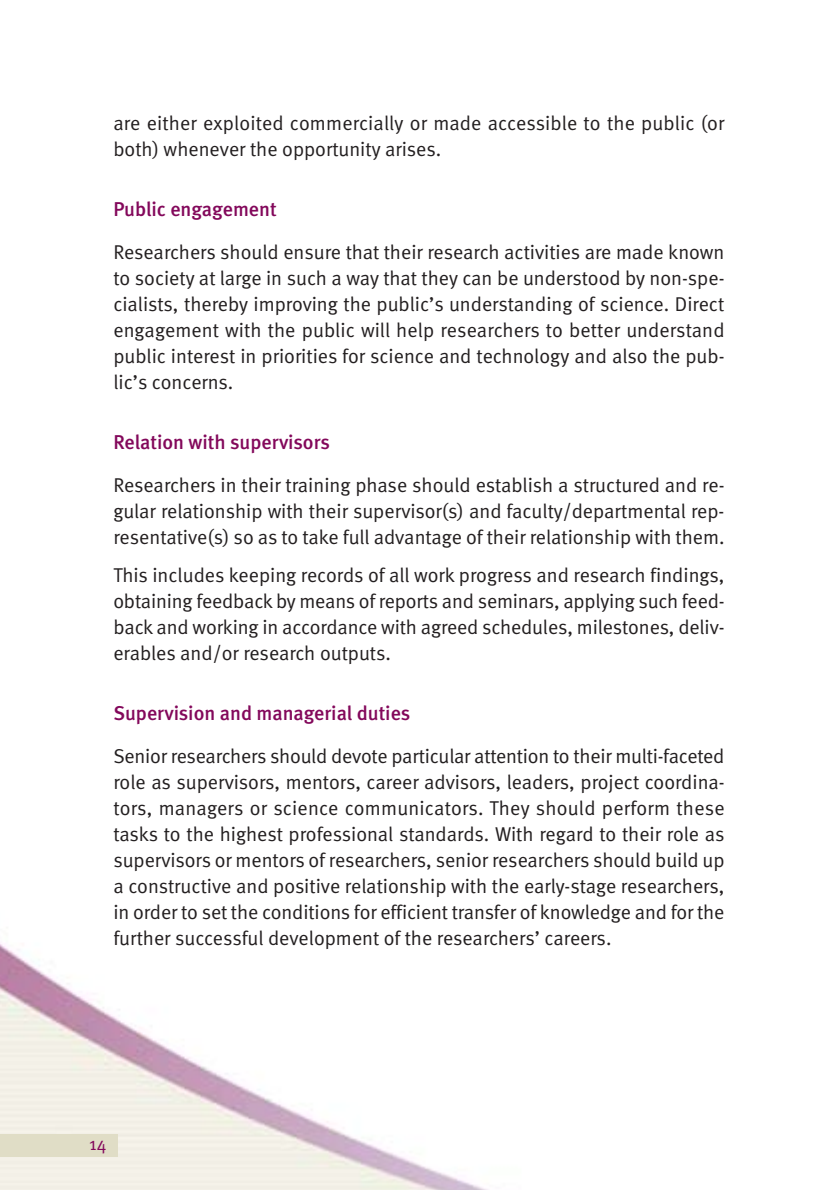
<style>
.page{position:relative;width:840px;height:1190px;background:#fff}
.page>*{position:absolute;margin:0;border:0;box-sizing:border-box;transform-origin:0 0}
.t1{font:20px/26px "Meta Normal";color:#231f20;text-align:justify}
.t2{font:500 20px "Meta";color:#83085b}
.t3{font:18px "Meta Normal";color:#83085b}
</style>
<div class="page">
<img style="left:0;top:943px;width:488px;height:247px">
<div style="left:0;top:1134px;width:117px;height:23px;background:#e0ddc6"></div>
<p class="t1" style="left:113px;top:112px;width:613px">are either exploited commercially or made accessible to the public (or both) whenever the opportunity arises.</p>
<p class="t2" style="left:113px;top:201px;width:165px">Public engagement</p>
<p class="t1" style="left:113px;top:241px;width:613px">Researchers should ensure that their research activities are made known to society at large in such a way that they can be understood by non-spe&shy;cialists, thereby improving the public’s understanding of science. Direct engagement with the public will help researchers to better understand public interest in priorities for science and technology and also the pub&shy;lic’s concerns.</p>
<p class="t2" style="left:113px;top:434px;width:218px">Relation with supervisors</p>
<p class="t1" style="left:113px;top:474px;width:613px">Researchers in their training phase should establish a structured and re&shy;gular relationship with their supervisor(s) and faculty/departmental rep&shy;resentative(s) so as to take full advantage of their relationship with them.</p>
<p class="t1" style="left:113px;top:563px;width:613px">This includes keeping records of all work progress and research findings, obtaining feedback by means of reports and seminars, applying such feed&shy;back and working in accordance with agreed schedules, milestones, deliv&shy;erables and/or research outputs.</p>
<p class="t2" style="left:113px;top:705px;width:298px">Supervision and managerial duties</p>
<p class="t1" style="left:113px;top:744px;width:613px">Senior researchers should devote particular attention to their multi-faceted role as supervisors, mentors, career advisors, leaders, project coordina&shy;tors, managers or science communicators. They should perform these tasks to the highest professional standards. With regard to their role as supervisors or mentors of researchers, senior researchers should build up a constructive and positive relationship with the early-stage researchers, in order to set the conditions for efficient transfer of knowledge and for the further successful development of the researchers’ careers.</p>
<p class="t3" style="left:89px;top:1136px;width:19px">14</p>
</div>
